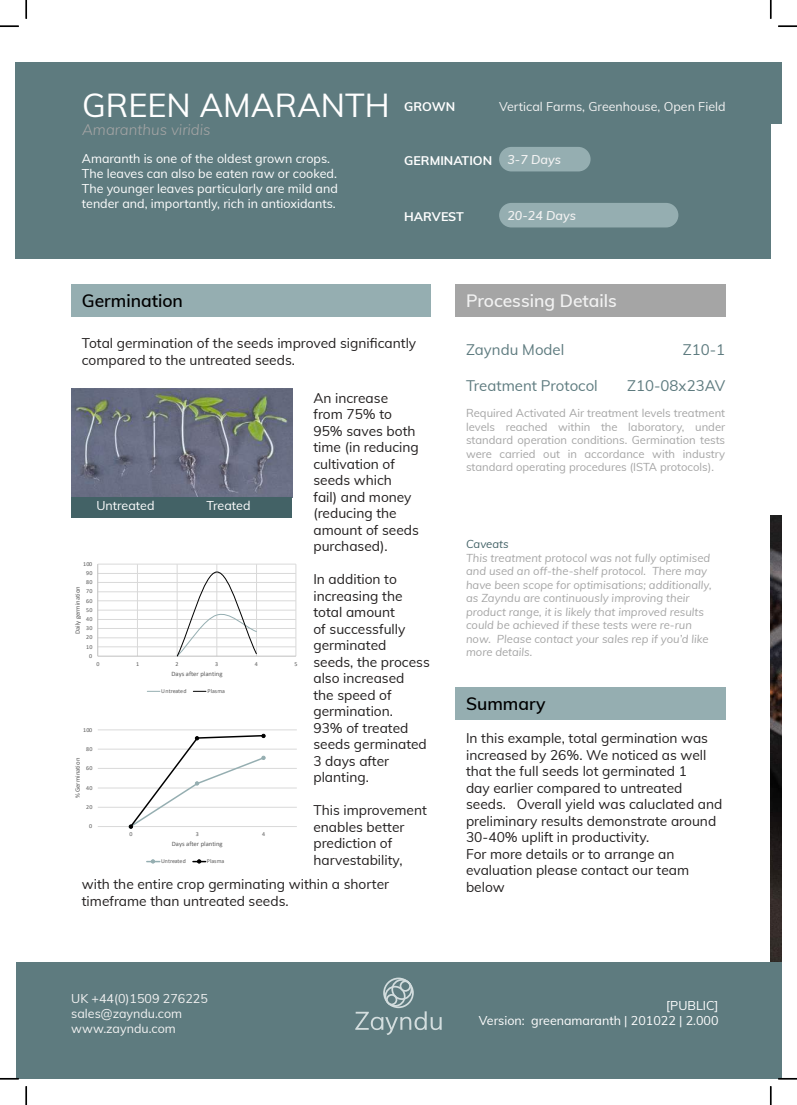
<style>
.page{position:relative;width:797px;height:1105px;background:#fff}
.page>*{position:absolute;margin:0;border:0;box-sizing:border-box;transform-origin:0 0}
.t1{font:32.5px "Muli";color:#fff}
.t2{font:600 17.5px "Muli";color:#000}
.t3{font:600 17.5px "Muli";color:#f2f2f2}
.t4{font:15px "Muli";color:#5e7b7f}
.t5{font:italic 300 15px "Muli";color:#a5a5a5}
.t6{font:13.75px/16.5px "Muli";color:#221f1f}
.t7{font:12.5px/15px "Muli";color:#fff;text-align:right}
.t8{font:12.5px/15px "Muli";color:#f2f2f2}
.t9{font:700 12.5px "Muli";color:#fff}
.t10{font:italic 600 12.5px "Muli";color:#f2f2f2}
.t11{font:italic 11.25px/13.5px "Muli";color:#a5a5a5}
.t12{font:11.25px/13.5px "Muli";color:#a5a5a5;text-align:justify}
.t13{font:italic 11.25px "Muli";color:#436266}
.t14{font:6.62px "Calibri";color:#595959}
.t15{font:6px "Calibri";letter-spacing:.03em;color:#595959}
.t16{font:6px "Calibri";color:#595959}
</style>
<div class="page">
<div style="left:16px;top:962px;width:765px;height:117px;background:#5e7b7f"></div>
<div style="left:383px;top:977px;width:31px;height:31px;border:2px solid #d3ddde;border-radius:50%"></div>
<div style="left:399px;top:980px;width:12px;height:12px;border:2px solid #d3ddde;border-radius:50%"></div>
<div style="left:386px;top:994px;width:11px;height:11px;border:2px solid #d3ddde;border-radius:50%"></div>
<div style="left:391px;top:979px;width:21px;height:21px;border:2px solid #d3ddde;border-radius:50%"></div>
<div style="left:384px;top:986px;width:21px;height:21px;border:2px solid #d3ddde;border-radius:50%"></div>
<svg style="left:355px;top:1011px;width:87px;height:24px"></svg>
<hr style="left:98px;top:807px;width:199px;height:1px;background:#d9d9d9">
<hr style="left:98px;top:788px;width:199px;height:1px;background:#d9d9d9">
<hr style="left:98px;top:768px;width:199px;height:1px;background:#d9d9d9">
<hr style="left:98px;top:749px;width:199px;height:1px;background:#d9d9d9">
<hr style="left:98px;top:730px;width:199px;height:1px;background:#d9d9d9">
<hr style="left:98px;top:826px;width:199px;height:1px;background:#d9d9d9">
<svg style="left:129px;top:734px;width:136px;height:94px"></svg>
<svg style="left:147px;top:859px;width:13px;height:4px"></svg>
<svg style="left:193px;top:859px;width:13px;height:4px"></svg>
<hr style="left:98px;top:646px;width:198px;height:1px;background:#d9d9d9">
<hr style="left:98px;top:637px;width:198px;height:1px;background:#d9d9d9">
<hr style="left:98px;top:628px;width:198px;height:1px;background:#d9d9d9">
<hr style="left:98px;top:619px;width:198px;height:1px;background:#d9d9d9">
<hr style="left:98px;top:610px;width:198px;height:1px;background:#d9d9d9">
<hr style="left:98px;top:600px;width:198px;height:1px;background:#d9d9d9">
<hr style="left:98px;top:591px;width:198px;height:1px;background:#d9d9d9">
<hr style="left:98px;top:582px;width:198px;height:1px;background:#d9d9d9">
<hr style="left:98px;top:573px;width:198px;height:1px;background:#d9d9d9">
<hr style="left:98px;top:564px;width:198px;height:1px;background:#d9d9d9">
<hr style="left:137px;top:564px;width:1px;height:92px;background:#d9d9d9">
<hr style="left:177px;top:564px;width:1px;height:92px;background:#d9d9d9">
<hr style="left:216px;top:564px;width:1px;height:92px;background:#d9d9d9">
<hr style="left:256px;top:564px;width:1px;height:92px;background:#d9d9d9">
<hr style="left:295px;top:564px;width:1px;height:92px;background:#d9d9d9">
<hr style="left:97px;top:564px;width:1px;height:92px;background:#bfbfbf">
<hr style="left:98px;top:656px;width:198px;height:1px;background:#bfbfbf">
<svg style="left:176px;top:571px;width:82px;height:85px"></svg>
<svg style="left:147px;top:691px;width:13px;height:1px"></svg>
<svg style="left:193px;top:691px;width:13px;height:1px"></svg>
<div style="left:16px;top:63px;width:754px;height:196px;background:#5e7b7f"></div>
<div style="left:499px;top:147px;width:91px;height:24px;background:#95aeb1;border-radius:12px"></div>
<div style="left:455px;top:284px;width:270px;height:32px;background:#a5a5a5"></div>
<div style="left:499px;top:203px;width:179px;height:24px;background:#95aeb1;border-radius:12px"></div>
<div style="left:71px;top:284px;width:359px;height:32px;background:#95aeb1"></div>
<div style="left:455px;top:687px;width:270px;height:32px;background:#95aeb1"></div>
<img style="left:72px;top:389px;width:220px;height:108px">
<div style="left:72px;top:497px;width:220px;height:21px;background:#436266"></div>
<div style="left:770px;top:63px;width:11px;height:61px;background:#5e7b7f"></div>
<img style="left:770px;top:515px;width:11px;height:447px">
<svg style="left:0;top:25px;width:19px;height:2px"></svg>
<svg style="left:778px;top:25px;width:19px;height:2px"></svg>
<svg style="left:0;top:1078px;width:19px;height:1px"></svg>
<svg style="left:778px;top:1078px;width:19px;height:1px"></svg>
<svg style="left:25px;top:0;width:2px;height:19px"></svg>
<svg style="left:25px;top:1086px;width:2px;height:19px"></svg>
<svg style="left:770px;top:0;width:1px;height:19px"></svg>
<svg style="left:770px;top:1086px;width:1px;height:19px"></svg>
<h1 class="t1" style="left:82px;top:93px;width:309px">GREEN AMARANTH</h1>
<p class="t5" style="left:82px;top:121px;width:130px">Amaranthus viridis</p>
<p class="t7" style="left:82px;top:152px;width:257px;text-align:left">Amaranth is one of the oldest grown crops.<br>The leaves can also be eaten raw or cooked.<br>The younger leaves particularly are mild and tender and, importantly, rich in antioxidants.</p>
<p class="t9" style="left:404px;top:102px;width:52px">GROWN</p>
<p class="t8" style="left:499px;top:100px;width:228px">Vertical Farms, Greenhouse, Open Field</p>
<p class="t9" style="left:404px;top:156px;width:89px">GERMINATION</p>
<p class="t10" style="left:507px;top:155px;width:55px">3-7 Days</p>
<p class="t9" style="left:404px;top:212px;width:61px">HARVEST</p>
<p class="t10" style="left:507px;top:211px;width:70px">20-24 Days</p>
<p class="t2" style="left:82px;top:294px;width:103px">Germination</p>
<p class="t3" style="left:466px;top:294px;width:152px">Processing Details</p>
<p class="t6" style="left:82px;top:334px;width:336px">Total germination of the seeds improved signi昀椀cantly compared to the untreated seeds.</p>
<p class="t6" style="left:313px;top:391px;width:107px">An increase from 75% to<br>95% saves both time (in reducing cultivation of seeds which fail) and money (reducing the amount of seeds purchased).</p>
<p class="t6" style="left:313px;top:572px;width:118px">In addition to increasing the total amount<br>of successfully germinated seeds, the process also increased<br>the speed of germination.<br>93% of treated seeds germinated<br>3 days after planting.</p>
<p class="t6" style="left:313px;top:803px;width:115px">This improvement enables better prediction of harvestability,</p>
<p class="t7" style="left:96px;top:499px;width:60px">Untreated</p>
<p class="t7" style="left:207px;top:499px;width:45px">Treated</p>
<p class="t15" style="left:83px;top:560px;width:11px">100</p>
<p class="t15" style="left:86px;top:569px;width:8px">90</p>
<p class="t15" style="left:86px;top:578px;width:8px">80</p>
<p class="t14" style="left:73px;top:634px;width:49px;rotate:-90deg">Daily germination</p>
<p class="t15" style="left:86px;top:587px;width:8px">70</p>
<p class="t15" style="left:86px;top:597px;width:8px">60</p>
<p class="t15" style="left:86px;top:606px;width:8px">50</p>
<p class="t15" style="left:86px;top:615px;width:8px">40</p>
<p class="t15" style="left:86px;top:624px;width:8px">30</p>
<p class="t15" style="left:86px;top:633px;width:8px">20</p>
<p class="t15" style="left:86px;top:643px;width:8px">10</p>
<p class="t15" style="left:89px;top:652px;width:5px">0</p>
<p class="t15" style="left:96px;top:660px;width:5px">0</p>
<p class="t15" style="left:136px;top:660px;width:5px">1</p>
<p class="t15" style="left:176px;top:660px;width:5px">2</p>
<p class="t15" style="left:215px;top:660px;width:5px">3</p>
<p class="t15" style="left:255px;top:660px;width:5px">4</p>
<p class="t15" style="left:294px;top:660px;width:5px">5</p>
<p class="t14" style="left:171px;top:669px;width:53px">Days after planting</p>
<p class="t16" style="left:161px;top:687px;width:27px">Untreated</p>
<p class="t15" style="left:207px;top:687px;width:19px">Plasma</p>
<p class="t15" style="left:83px;top:726px;width:11px">100</p>
<p class="t15" style="left:86px;top:745px;width:8px">80</p>
<p class="t14" style="left:73px;top:798px;width:42px;rotate:-90deg">% Germination</p>
<p class="t15" style="left:86px;top:764px;width:8px">60</p>
<p class="t15" style="left:86px;top:783px;width:8px">40</p>
<p class="t15" style="left:86px;top:803px;width:8px">20</p>
<p class="t15" style="left:89px;top:822px;width:5px">0</p>
<p class="t15" style="left:129px;top:830px;width:5px">0</p>
<p class="t15" style="left:196px;top:830px;width:5px">3</p>
<p class="t15" style="left:262px;top:830px;width:5px">4</p>
<p class="t14" style="left:172px;top:839px;width:52px">Days after planting</p>
<p class="t16" style="left:161px;top:857px;width:27px">Untreated</p>
<p class="t15" style="left:207px;top:857px;width:19px">Plasma</p>
<p class="t6" style="left:82px;top:877px;width:309px">with the entire crop germinating within a shorter timeframe than untreated seeds.</p>
<p class="t4" style="left:466px;top:344px;width:100px">Zayndu Model</p>
<p class="t4" style="left:682px;top:344px;width:44px">Z10-1</p>
<p class="t4" style="left:466px;top:380px;width:133px">Treatment Protocol</p>
<p class="t4" style="left:627px;top:380px;width:99px">Z10-08x23AV</p>
<p class="t12" style="left:466px;top:408px;width:261px">Required Activated Air treatment levels treatment levels reached within the laboratory, under standard operation conditions. Germination tests were carried out in accordance with industry standard operating procedures (ISTA protocols).</p>
<p class="t13" style="left:466px;top:540px;width:44px">Caveats</p>
<p class="t11" style="left:466px;top:552px;width:247px">This treatment protocol was not fully optimised and used an off-the-shelf protocol. There may have been scope for optimisations; additionally, as Zayndu are continuously improving their product range, it is likely that improved results could be achieved if these tests were re-run now. Please contact your sales rep if you’d like more details.</p>
<p class="t2" style="left:466px;top:697px;width:81px">Summary</p>
<p class="t6" style="left:466px;top:732px;width:258px">In this example, total germination was increased by 26%. We noticed as well that the full seeds lot germinated 1<br>day earlier compared to untreated seeds. Overall yield was caluclated and preliminary results demonstrate around 30-40% uplift in productivity.<br>For more details or to arrange an evaluation please contact our team below</p>
<p class="t8" style="left:71px;top:992px;width:138px">UK +44(0)1509 276225 sales@zayndu.com www.zayndu.com</p>
<p class="t7" style="left:479px;top:1000px;width:241px">[PUBLIC]<br>Version: greenamaranth | 201022 | 2.000</p>
</div>
